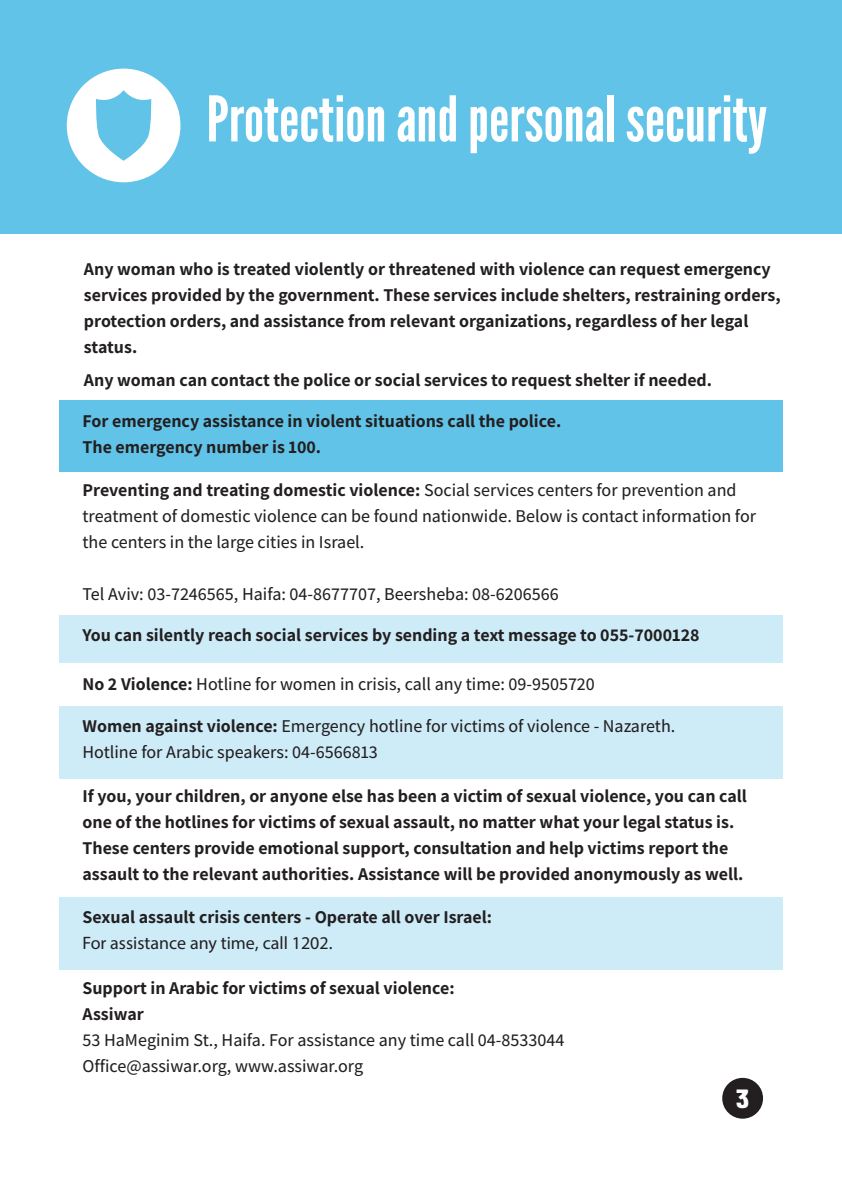
<style>
.page{position:relative;width:842px;height:1191px;background:#fff}
.page>*{position:absolute;margin:0;border:0;box-sizing:border-box;transform-origin:0 0}
.t1{font:62.8px "League Gothic";color:#fff}
.t2{font:700 28.4px "Avigul FM";color:#fff}
.t3{font:700 18px/26px "Assistant";color:#231f20}
.t4{font:500 18px/26px "Assistant";color:#231f20}
.t5{font:18px "Myriad Hebrew";color:#231f20}
.s1{font-weight:700}
</style>
<div class="page">
<div style="left:59px;top:615px;width:723px;height:48px;background:#cdecf8"></div>
<div style="left:0;top:0;width:842px;height:234px;background:#61c3e7"></div>
<div style="left:722px;top:1077px;width:41px;height:41px;background:#231f20;border-radius:50%"></div>
<div style="left:59px;top:400px;width:723px;height:72px;background:#61c3e7"></div>
<div style="left:59px;top:706px;width:723px;height:72px;background:#cdecf8"></div>
<div style="left:59px;top:897px;width:723px;height:72px;background:#cdecf8"></div>
<div style="left:67px;top:69px;width:113px;height:113px;background:#fff;border-radius:50%"></div>
<svg style="left:96px;top:90px;width:56px;height:71px"></svg>
<h1 class="t1" style="left:207px;top:82px;width:562px">Protection and personal security</h1>
<p class="t3" style="left:84px;top:255px;width:698px">Any woman who is treated violently or threatened with violence can request emergency services provided by the government. These services include shelters, restraining orders, protection orders, and assistance from relevant organizations, regardless of her legal status.</p>
<p class="t3" style="left:84px;top:366px;width:630px">Any woman can contact the police or social services to request shelter if needed.</p>
<p class="t3" style="left:83px;top:407px;width:480px">For emergency assistance in violent situations call the police.<br>The emergency number is 100.</p>
<p class="t4" style="left:83px;top:476px;width:675px"><span class="s1">Preventing and treating domestic violence:</span> Social services centers for prevention and treatment of domestic violence can be found nationwide. Below is contact information for the centers in the large cities in Israel.</p>
<p class="t4" style="left:83px;top:580px;width:478px">Tel Aviv: 03-7246565, Haifa: 04-8677707, Beersheba: 08-6206566</p>
<p class="t3" style="left:83px;top:621px;width:618px">You can silently reach social services by sending a text message to 055-7000128</p>
<p class="t4" style="left:83px;top:670px;width:514px"><span class="s1">No 2 Violence:</span> Hotline for women in crisis, call any time: 09-9505720</p>
<p class="t4" style="left:83px;top:711px;width:594px"><span class="s1">Women against violence:</span> Emergency hotline for victims of violence - Nazareth.<br>Hotline for Arabic speakers: 04-6566813</p>
<p class="t3" style="left:83px;top:782px;width:666px">If you, your children, or anyone else has been a victim of sexual violence, you can call one of the hotlines for victims of sexual assault, no matter what your legal status is.<br>These centers provide emotional support, consultation and help victims report the assault to the relevant authorities. Assistance will be provided anonymously as well.</p>
<p class="t3" style="left:83px;top:903px;width:411px">Sexual assault crisis centers - Operate all over Israel:</p>
<p class="t5" style="left:83px;top:933px;width:252px">For assistance any time, call 1202.</p>
<p class="t3" style="left:83px;top:973px;width:374px">Support in Arabic for victims of sexual violence:<br>Assiwar</p>
<p class="t4" style="left:83px;top:1025px;width:483px">53 HaMeginim St., Haifa. For assistance any time call 04-8533044<br>Office@assiwar.org, www.assiwar.org</p>
<h2 class="t2" style="left:736px;top:1085px;width:14px">3</h2>
</div>
